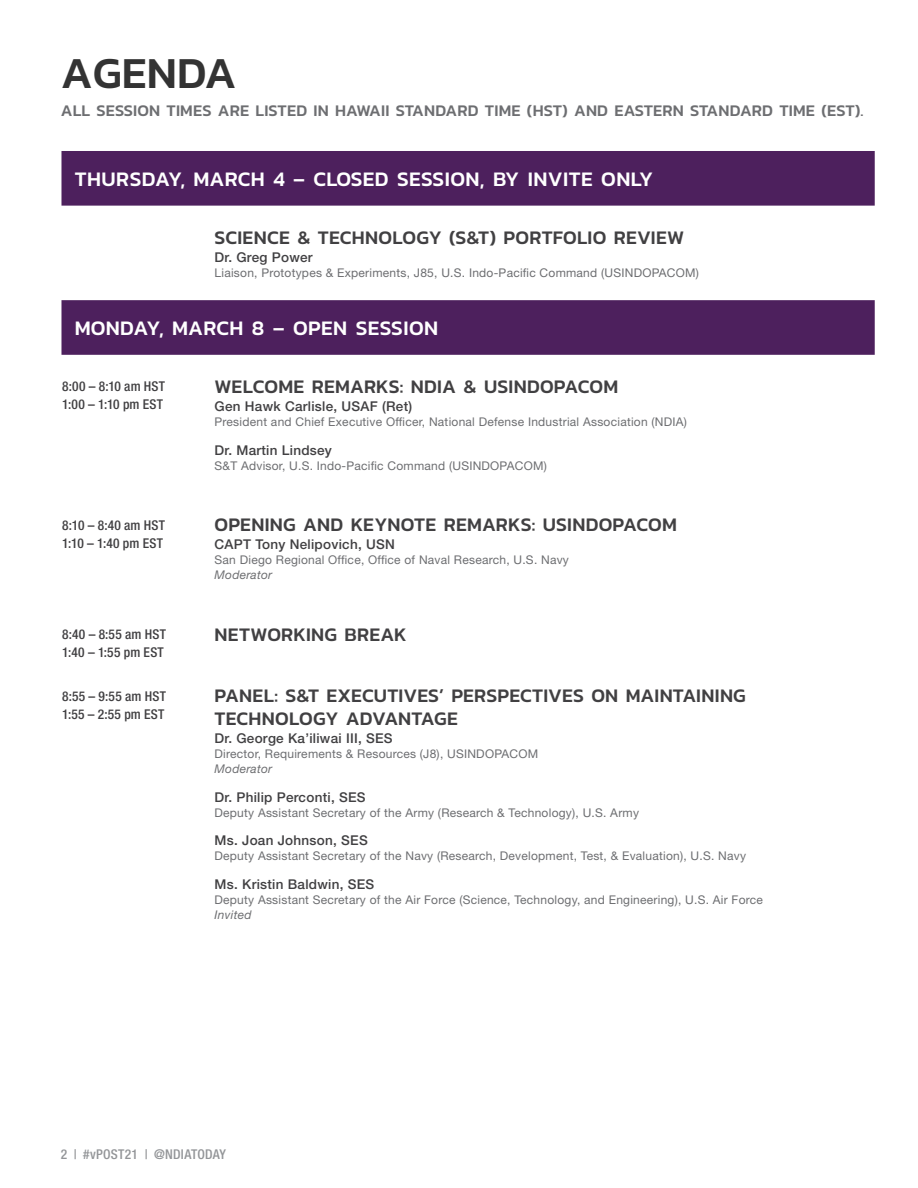
<style>
.page{position:relative;width:918px;height:1188px;background:#fff}
.page>*{position:absolute;margin:0;border:0;box-sizing:border-box;transform-origin:0 0}
.t1{font:500 45px "Kanit";color:#333}
.t2{font:500 21px "Kanit";letter-spacing:.02em;color:#fff}
.t3{font:500 19.5px/22.5px "Kanit";letter-spacing:.01em;color:#414042}
.t4{font:500 16.5px "Kanit";letter-spacing:.01em;color:#6d6e71}
.t5{font:500 13.5px "Helvetica Neue LT Std";letter-spacing:.02em;color:#414042}
.t6{font:500 condensed 13.5px/18px "Helvetica Neue LT Std";letter-spacing:.02em;color:#414042}
.t7{font:500 condensed 13.5px "Helvetica Neue LT Std";letter-spacing:.015em;color:#939598}
.t8{font:12px "Helvetica Neue LT Std";letter-spacing:.02em;color:#6d6e71}
.t9{font:italic 12px "Helvetica Neue LT Std";letter-spacing:.02em;color:#6d6e71}
</style>
<div class="page">
<svg style="left:61px;top:151px;width:814px;height:204px;fill:#4d205d"></svg>
<h1 class="t1" style="left:61px;top:39px;width:177px">AGENDA</h1>
<h3 class="t4" style="left:61px;top:98px;width:804px">ALL SESSION TIMES ARE LISTED IN HAWAII STANDARD TIME (HST) AND EASTERN STANDARD TIME (EST).</h3>
<h2 class="t2" style="left:75px;top:163px;width:580px">THURSDAY, MARCH 4 – CLOSED SESSION, BY INVITE ONLY</h2>
<h3 class="t3" style="left:215px;top:225px;width:471px">SCIENCE &amp; TECHNOLOGY (S&amp;T) PORTFOLIO REVIEW</h3>
<p class="t5" style="left:215px;top:249px;width:100px">Dr. Greg Power</p>
<p class="t8" style="left:215px;top:265px;width:486px">Liaison, Prototypes &amp; Experiments, J85, U.S. Indo-Pacific Command (USINDOPACOM)</p>
<h2 class="t2" style="left:75px;top:313px;width:365px">MONDAY, MARCH 8 – OPEN SESSION</h2>
<p class="t6" style="left:62px;top:377px;width:104px">8:00 – 8:10 am HST<br>1:00 – 1:10 pm EST</p>
<h3 class="t3" style="left:215px;top:375px;width:405px">WELCOME REMARKS: NDIA &amp; USINDOPACOM</h3>
<p class="t5" style="left:215px;top:398px;width:199px">Gen Hawk Carlisle, USAF (Ret)</p>
<p class="t8" style="left:215px;top:414px;width:474px">President and Chief Executive Officer, National Defense Industrial Association (NDIA)</p>
<p class="t5" style="left:215px;top:442px;width:119px">Dr. Martin Lindsey</p>
<p class="t8" style="left:215px;top:458px;width:334px">S&amp;T Advisor, U.S. Indo-Pacific Command (USINDOPACOM)</p>
<p class="t6" style="left:62px;top:516px;width:104px">8:10 – 8:40 am HST<br>1:10 – 1:40 pm EST</p>
<h3 class="t3" style="left:215px;top:513px;width:464px">OPENING AND KEYNOTE REMARKS: USINDOPACOM</h3>
<p class="t5" style="left:215px;top:536px;width:182px">CAPT Tony Nelipovich, USN</p>
<p class="t8" style="left:215px;top:553px;width:356px">San Diego Regional Office, Office of Naval Research, U.S. Navy</p>
<p class="t9" style="left:215px;top:568px;width:59px">Moderator</p>
<p class="t6" style="left:62px;top:625px;width:105px">8:40 – 8:55 am HST<br>1:40 – 1:55 pm EST</p>
<h3 class="t3" style="left:215px;top:622px;width:194px">NETWORKING BREAK</h3>
<p class="t6" style="left:62px;top:687px;width:105px">8:55 – 9:55 am HST<br>1:55 – 2:55 pm EST</p>
<h3 class="t3" style="left:215px;top:684px;width:533px">PANEL: S&amp;T EXECUTIVES’ PERSPECTIVES ON MAINTAINING<br>TECHNOLOGY ADVANTAGE</h3>
<p class="t5" style="left:215px;top:730px;width:180px">Dr. George Ka’iliwai III, SES</p>
<p class="t8" style="left:215px;top:746px;width:325px">Director, Requirements &amp; Resources (J8), USINDOPACOM</p>
<p class="t9" style="left:215px;top:761px;width:59px">Moderator</p>
<p class="t5" style="left:215px;top:789px;width:153px">Dr. Philip Perconti, SES</p>
<p class="t8" style="left:215px;top:805px;width:426px">Deputy Assistant Secretary of the Army (Research &amp; Technology), U.S. Army</p>
<p class="t5" style="left:215px;top:833px;width:155px">Ms. Joan Johnson, SES</p>
<p class="t8" style="left:215px;top:849px;width:533px">Deputy Assistant Secretary of the Navy (Research, Development, Test, &amp; Evaluation), U.S. Navy</p>
<p class="t5" style="left:215px;top:876px;width:161px">Ms. Kristin Baldwin, SES</p>
<p class="t8" style="left:215px;top:893px;width:550px">Deputy Assistant Secretary of the Air Force (Science, Technology, and Engineering), U.S. Air Force</p>
<p class="t9" style="left:215px;top:908px;width:38px">Invited</p>
<p class="t7" style="left:61px;top:1146px;width:167px">2 | #vPOST21 | @NDIATODAY</p>
</div>
